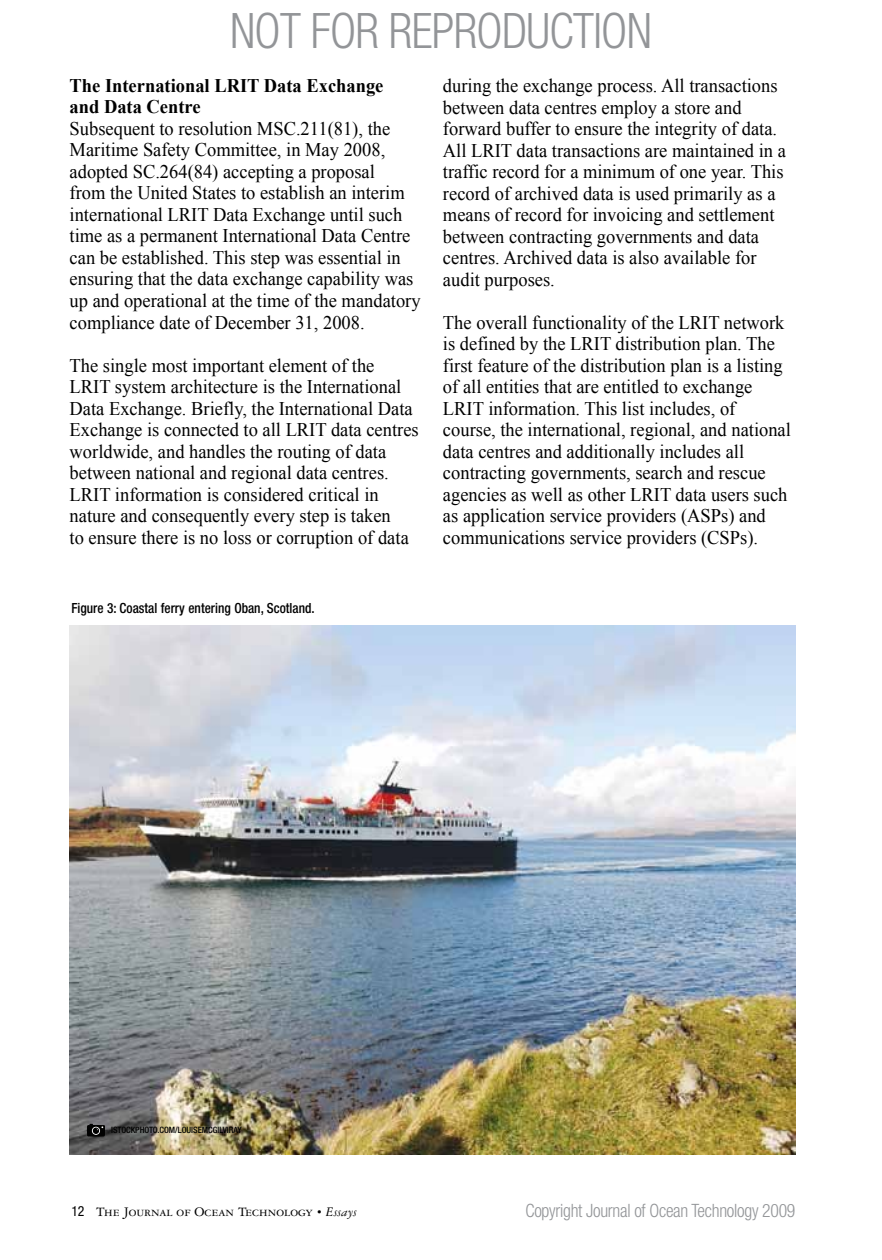
<style>
.page{position:relative;width:882px;height:1260px;background:#fff}
.page>*{position:absolute;margin:0;border:0;box-sizing:border-box;transform-origin:0 0}
.t1{font:300 condensed 49px "Helvetica Neue";letter-spacing:-.015em;color:#939598;scale:.96 1}
.t2{font:19.25px/21.5px "Times New Roman";color:#000;scale:.96 1}
.t3{font:700 19.25px/21.5px "Times New Roman";color:#000;scale:.96 1}
.t4{font:300 condensed 18.38px "Helvetica Neue";letter-spacing:-.015em;color:#939598;scale:.96 1}
.t5{font:500 condensed 14px "Helvetica Neue";color:#000;scale:.95 1}
.t6{font:14px "Garamond Three SC";color:#000}
.t7{font:500 condensed 8.75px "Helvetica Neue";color:#000}
.s1{font-family:"Helvetica Neue";font-stretch:condensed}
.s2{font-family:"Garamond Three";font-size:10.5px}
.s3{font-family:"Garamond Three";font-style:italic}
</style>
<div class="page">
<img style="left:70px;top:625px;width:725px;height:529px">
<svg style="left:87px;top:1124px;width:18px;height:13px"></svg>
<h1 class="t1" style="left:230px;top:3px;width:441px">NOT FOR REPRODUCTION</h1>
<p class="t3" style="left:70px;top:74px;width:328px">The International LRIT Data Exchange and Data Centre</p>
<p class="t2" style="left:70px;top:117px;width:367px">Subsequent to resolution MSC.211(81), the Maritime Safety Committee, in May 2008, adopted SC.264(84) accepting a proposal<br>from the United States to establish an interim international LRIT Data Exchange until such time as a permanent International Data Centre can be established. This step was essential in ensuring that the data exchange capability was up and operational at the time of the mandatory compliance date of December 31, 2008.</p>
<p class="t2" style="left:70px;top:354px;width:365px">The single most important element of the LRIT system architecture is the International Data Exchange. Briefly, the International Data Exchange is connected to all LRIT data centres worldwide, and handles the routing of data between national and regional data centres.<br>LRIT information is considered critical in nature and consequently every step is taken<br>to ensure there is no loss or corruption of data</p>
<p class="t2" style="left:443px;top:75px;width:359px">during the exchange process. All transactions between data centres employ a store and forward buffer to ensure the integrity of data.<br>All LRIT data transactions are maintained in a traffic record for a minimum of one year. This record of archived data is used primarily as a means of record for invoicing and settlement between contracting governments and data centres. Archived data is also available for audit purposes.</p>
<p class="t2" style="left:443px;top:311px;width:364px">The overall functionality of the LRIT network is defined by the LRIT distribution plan. The first feature of the distribution plan is a listing of all entities that are entitled to exchange LRIT information. This list includes, of course, the international, regional, and national data centres and additionally includes all contracting governments, search and rescue agencies as well as other LRIT data users such as application service providers (ASPs) and communications service providers (CSPs).</p>
<p class="t5" style="left:71px;top:600px;width:258px">Figure 3: Coastal ferry entering Oban, Scotland.</p>
<p class="t7" style="left:111px;top:1125px;width:6px">istockphoto</p>
<p class="t7" style="left:157px;top:1125px;width:26px">.com/louisemcgilviray</p>
<p class="t6" style="left:71px;top:1205px;width:287px"><span class="s1">12</span> The Journal of Ocean Technology <span class="s2">•</span> <span class="s3">Essays</span></p>
<p class="t4" style="left:525px;top:1200px;width:283px">Copyright Journal of Ocean Technology 2009</p>
</div>
